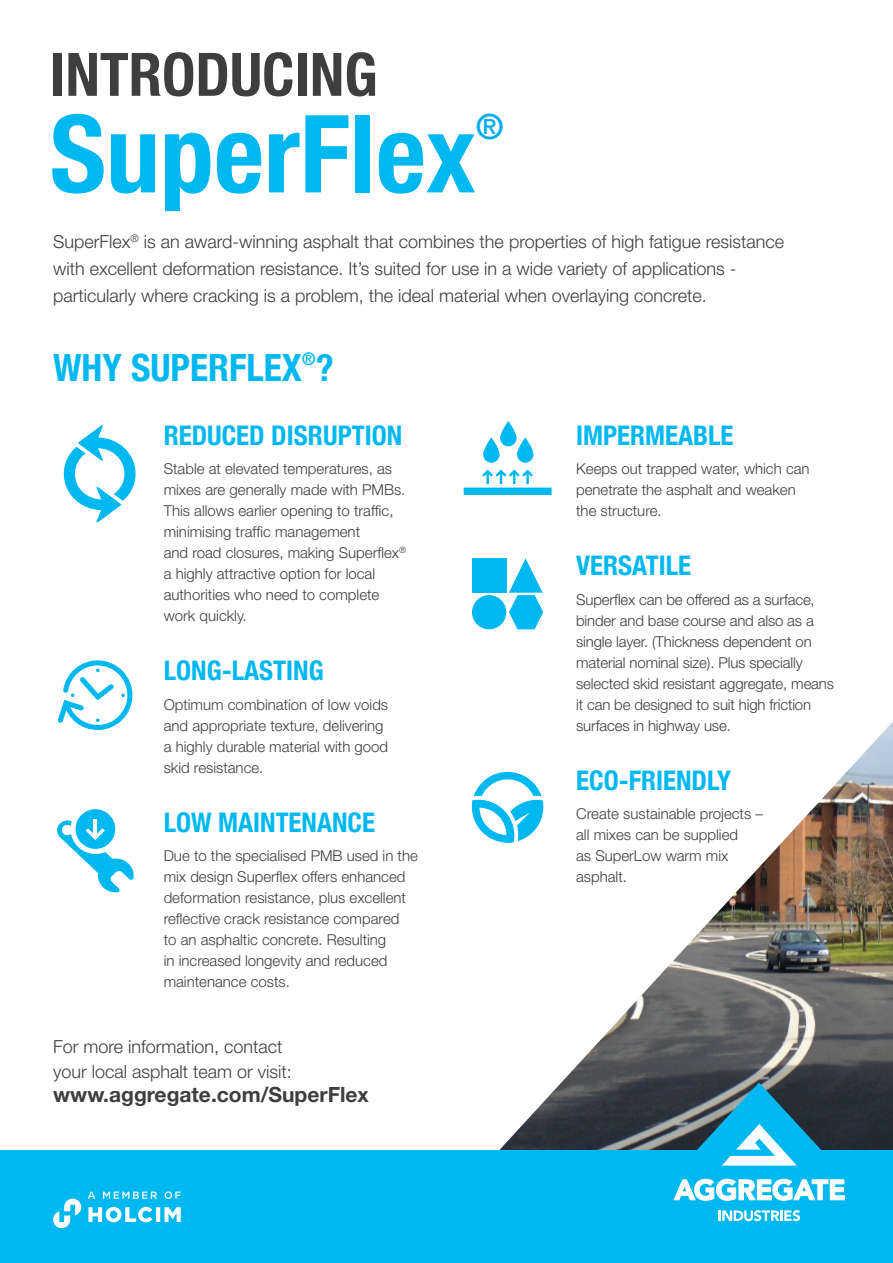
<style>
.page{position:relative;width:893px;height:1263px;background:#fff}
.page>*{position:absolute;margin:0;border:0;box-sizing:border-box;transform-origin:0 0}
.t1{font:700 condensed 108px "Helvetica Neue";color:#00b8f0}
.t2{font:700 condensed 60px "Helvetica Neue";color:#3e3e3f}
.t3{font:700 condensed 37.5px "Helvetica Neue";color:#00b8f0}
.t4{font:500 condensed 34.95px "Helvetica Neue";color:#00aeef}
.t5{font:700 condensed 27px "Helvetica Neue";color:#00b8f0}
.t6{font:700 21px "Helvetica Neue";color:#3e3e3f}
.t7{font:300 18px/27px "Helvetica Neue";color:#3e3e3f}
.t8{font:300 15px/21px "Helvetica Neue";color:#3e3e3f}
</style>
<div class="page">
<img style="left:499px;top:722px;width:394px;height:428px">
<div style="left:0;top:1150px;width:893px;height:113px;background:#00b8f0"></div>
<svg style="left:671px;top:1082px;width:176px;height:119px"></svg>
<svg style="left:718px;top:1210px;width:82px;height:11px"></svg>
<svg style="left:472px;top:772px;width:71px;height:71px"></svg>
<svg style="left:73px;top:807px;width:45px;height:44px"></svg>
<div style="left:71px;top:804px;width:49px;height:50px;border:5px solid #fff;border-radius:50%"></div>
<hr style="left:93px;top:819px;width:4px;height:17px;background:#fff">
<svg style="left:57px;top:820px;width:77px;height:73px"></svg>
<svg style="left:64px;top:425px;width:72px;height:97px"></svg>
<svg style="left:58px;top:660px;width:75px;height:70px"></svg>
<div style="left:472px;top:558px;width:34px;height:35px;background:#00b8f0"></div>
<div style="left:472px;top:595px;width:34px;height:34px;background:#00b8f0;border-radius:50%"></div>
<svg style="left:509px;top:558px;width:34px;height:71px"></svg>
<div style="left:464px;top:488px;width:88px;height:7px;background:#00b8f0"></div>
<svg style="left:483px;top:446px;width:16px;height:17px"></svg>
<svg style="left:517px;top:446px;width:16px;height:17px"></svg>
<svg style="left:483px;top:421px;width:50px;height:39px"></svg>
<svg style="left:482px;top:469px;width:51px;height:15px"></svg>
<svg style="left:88px;top:1207px;width:93px;height:15px"></svg>
<svg style="left:53px;top:1199px;width:28px;height:29px"></svg>
<svg style="left:88px;top:1191px;width:93px;height:8px"></svg>
<p class="t2" style="left:50px;top:25px;width:329px">INTRODUCING</p>
<p class="t1" style="left:50px;top:64px;width:427px">SuperFlex</p>
<p class="t4" style="left:476px;top:106px;width:29px">®</p>
<p class="t7" style="left:53px;top:228px;width:732px">SuperFlex<sup>®</sup> is an award-winning asphalt that combines the properties of high fatigue resistance with excellent deformation resistance. It’s suited for use in a wide variety of applications - particularly where cracking is a problem, the ideal material when overlaying concrete.</p>
<p class="t3" style="left:53px;top:336px;width:282px">WHY SUPERFLEX<sup>®</sup>?</p>
<p class="t5" style="left:164px;top:413px;width:240px">REDUCED DISRUPTION</p>
<p class="t8" style="left:164px;top:458px;width:244px">Stable at elevated temperatures, as mixes are generally made with PMBs.<br>This allows earlier opening to traffic, minimising traffic management<br>and road closures, making Superflex<sup>® </sup>a highly attractive option for local authorities who need to complete work quickly.</p>
<p class="t5" style="left:164px;top:648px;width:161px">LONG-LASTING</p>
<p class="t8" style="left:164px;top:694px;width:226px">Optimum combination of low voids and appropriate texture, delivering a highly durable material with good skid resistance.</p>
<p class="t5" style="left:164px;top:800px;width:213px">LOW MAINTENANCE</p>
<p class="t8" style="left:164px;top:845px;width:256px">Due to the specialised PMB used in the mix design Superflex offers enhanced deformation resistance, plus excellent reflective crack resistance compared<br>to an asphaltic concrete. Resulting<br>in increased longevity and reduced maintenance costs.</p>
<p class="t7" style="left:53px;top:1032px;width:231px">For more information, contact</p>
<p class="t7" style="left:53px;top:1058px;width:240px">your local asphalt team or visit:</p>
<p class="t6" style="left:53px;top:1082px;width:317px">www.aggregate.com/SuperFlex</p>
<p class="t5" style="left:576px;top:413px;width:159px">IMPERMEABLE</p>
<p class="t8" style="left:576px;top:458px;width:235px">Keeps out trapped water, which can penetrate the asphalt and weaken the structure.</p>
<p class="t5" style="left:576px;top:543px;width:116px">VERSATILE</p>
<p class="t8" style="left:576px;top:589px;width:259px">Superflex can be offered as a surface, binder and base course and also as a single layer. (Thickness dependent on material nominal size). Plus specially selected skid resistant aggregate, means it can be designed to suit high friction surfaces in highway use.</p>
<p class="t5" style="left:576px;top:758px;width:157px">ECO-FRIENDLY</p>
<p class="t8" style="left:576px;top:803px;width:188px">Create sustainable projects – all mixes can be supplied<br>as SuperLow warm mix asphalt.</p>
</div>
